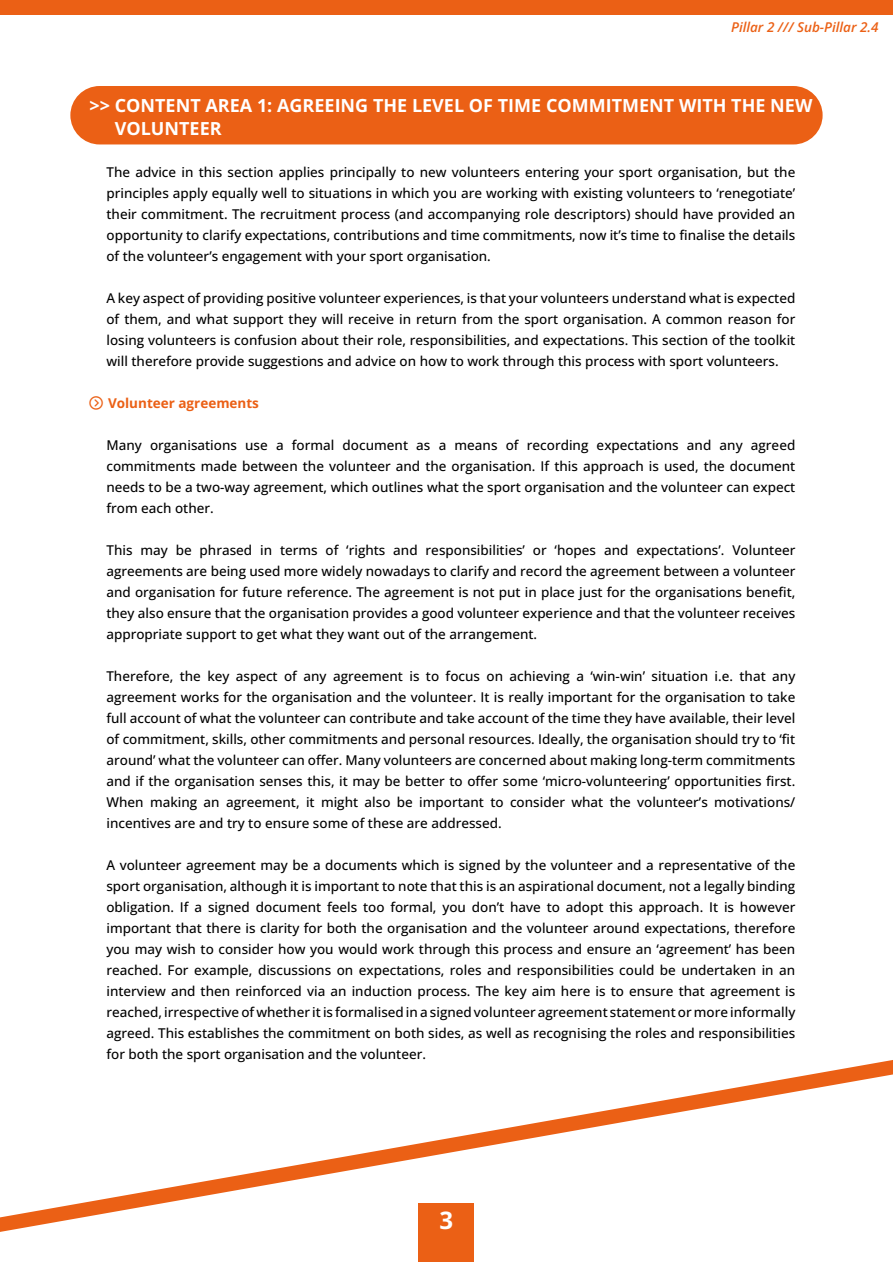
<style>
.page{position:relative;width:893px;height:1263px;background:#fff}
.page>*{position:absolute;margin:0;border:0;box-sizing:border-box;transform-origin:0 0}
.t1{font:700 24px "Open Sans";color:#fff}
.t2{font:700 18px/22.5px "Open Sans";color:#fff}
.t3{font:500 13.5px/21px "Open Sans";color:#000;text-align:justify}
.t4{font:italic 600 13.5px "Open Sans";color:#eb6015}
.t5{font:700 13.5px "Open Sans";color:#eb6015}
</style>
<div class="page">
<div style="left:70px;top:86px;width:753px;height:58px;background:#eb6015;border-radius:29px"></div>
<svg style="left:0;top:1060px;width:893px;height:202px"></svg>
<div style="left:419px;top:1203px;width:55px;height:59px;background:#eb6015"></div>
<div style="left:0;top:0;width:893px;height:14px;background:#eb6015"></div>
<p class="t4" style="left:731px;top:18px;width:149px">Pillar 2 /// Sub-Pillar 2.4</p>
<h2 class="t2" style="left:115px;top:94px;width:699px;text-indent:-25px">&gt;&gt; CONTENT AREA 1: AGREEING THE LEVEL OF TIME COMMITMENT WITH THE NEW<br>VOLUNTEER</h2>
<p class="t3" style="left:106px;top:161px;width:690px">The advice in this section applies principally to new volunteers entering your sport organisation, but the principles apply equally well to situations in which you are working with existing volunteers to ‘renegotiate’ their commitment. The recruitment process (and accompanying role descriptors) should have provided an opportunity to clarify expectations, contributions and time commitments, now it’s time to finalise the details of the volunteer’s engagement with your sport organisation.</p>
<p class="t3" style="left:106px;top:287px;width:690px">A key aspect of providing positive volunteer experiences, is that your volunteers understand what is expected of them, and what support they will receive in return from the sport organisation. A common reason for losing volunteers is confusion about their role, responsibilities, and expectations. This section of the toolkit will therefore provide suggestions and advice on how to work through this process with sport volunteers.</p>
<p class="t5" style="left:108px;top:394px;width:152px">Volunteer agreements</p>
<p class="t3" style="left:106px;top:434px;width:690px">Many organisations use a formal document as a means of recording expectations and any agreed commitments made between the volunteer and the organisation. If this approach is used, the document needs to be a two-way agreement, which outlines what the sport organisation and the volunteer can expect from each other.</p>
<p class="t3" style="left:106px;top:539px;width:690px">This may be phrased in terms of ‘rights and responsibilities’ or ‘hopes and expectations’. Volunteer agreements are being used more widely nowadays to clarify and record the agreement between a volunteer and organisation for future reference. The agreement is not put in place just for the organisations benefit, they also ensure that the organisation provides a good volunteer experience and that the volunteer receives appropriate support to get what they want out of the arrangement.</p>
<p class="t3" style="left:106px;top:665px;width:690px">Therefore, the key aspect of any agreement is to focus on achieving a ‘win-win’ situation i.e. that any agreement works for the organisation and the volunteer. It is really important for the organisation to take full account of what the volunteer can contribute and take account of the time they have available, their level of commitment, skills, other commitments and personal resources. Ideally, the organisation should try to ‘fit around’ what the volunteer can offer. Many volunteers are concerned about making long-term commitments and if the organisation senses this, it may be better to offer some ‘micro-volunteering’ opportunities first.<br>When making an agreement, it might also be important to consider what the volunteer’s motivations/ incentives are and try to ensure some of these are addressed.</p>
<p class="t3" style="left:106px;top:854px;width:690px">A volunteer agreement may be a documents which is signed by the volunteer and a representative of the sport organisation, although it is important to note that this is an aspirational document, not a legally binding obligation. If a signed document feels too formal, you don’t have to adopt this approach. It is however important that there is clarity for both the organisation and the volunteer around expectations, therefore you may wish to consider how you would work through this process and ensure an ‘agreement’ has been reached. For example, discussions on expectations, roles and responsibilities could be undertaken in an interview and then reinforced via an induction process. The key aim here is to ensure that agreement is reached, irrespective of whether it is formalised in a signed volunteer agreement statement or more informally agreed. This establishes the commitment on both sides, as well as recognising the roles and responsibilities for both the sport organisation and the volunteer.</p>
<h1 class="t1" style="left:440px;top:1204px;width:15px">3</h1>
</div>
